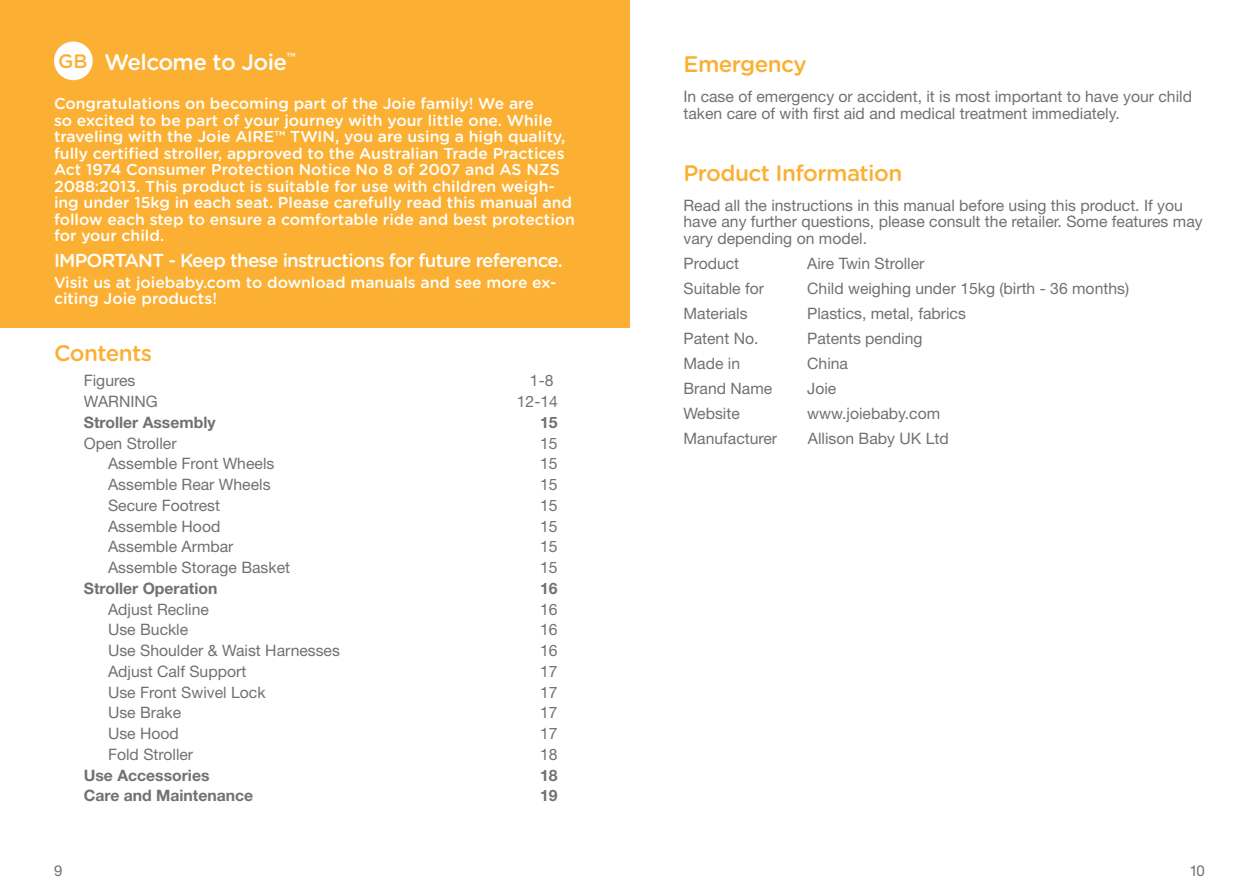
<style>
.page{position:relative;width:1259px;height:893px;background:#fff}
.page>*{position:absolute;margin:0;border:0;box-sizing:border-box;transform-origin:0 0}
.t1{font:500 22.5px "Gotham Rounded";letter-spacing:-.025em;color:#fbb033}
.t2{font:500 22.5px "Gotham Rounded";letter-spacing:-.025em;color:#fff}
.t3{font:500 19.5px "Gotham Rounded";color:#fbb033}
.t4{font:500 18.75px "Gotham Rounded";letter-spacing:-.04em;color:#fff}
.内容{font:15.75px/16.5px "Helvetica Neue LT Std";color:#717074}
.t5{font:500 15.75px/16.5px "Gotham Rounded";color:#fff}
.t6{font:700 15.75px "Helvetica Neue LT Std";color:#717074}
.t7{font:15px "Helvetica Neue LT Std";color:#717074}
</style>
<div class="page">
<div style="left:0;top:0;width:629px;height:328px;background:#fbb033"></div>
<div style="left:54px;top:42px;width:39px;height:38px;background:#fff;border-radius:50%"></div>
<p class="t3" style="left:58px;top:47px;width:31px">GB</p>
<p class="t2" style="left:104px;top:46px;width:193px">Welcome to Joie<sup>™</sup></p>
<p class="t5" style="left:54px;top:95px;width:522px">Congratulations on becoming part of the Joie family! We are<br>so excited to be part of your journey with your little one. While traveling with the Joie AIRE™ TWIN, you are using a high quality, fully certified stroller, approved to the Australian Trade Practices Act 1974 Consumer Protection Notice No 8 of 2007 and AS NZS 2088:2013. This product is suitable for use with children weigh&shy;ing under 15kg in each seat. Please carefully read this manual and follow each step to ensure a comfortable ride and best protection for your child.</p>
<p class="t4" style="left:54px;top:247px;width:510px">IMPORTANT - Keep these instructions for future reference.</p>
<p class="t5" style="left:54px;top:273px;width:504px">Visit us at joiebaby.com to download manuals and see more ex&shy;citing Joie products!</p>
<p class="t1" style="left:54px;top:337px;width:100px">Contents</p>
<p class="内容" style="left:84px;top:372px;width:53px">Figures</p>
<p class="内容" style="left:530px;top:372px;width:25px">1-8</p>
<p class="内容" style="left:84px;top:393px;width:75px">WARNING</p>
<p class="内容" style="left:517px;top:393px;width:43px">12-14</p>
<p class="t6" style="left:84px;top:412px;width:133px">Stroller Assembly</p>
<p class="t6" style="left:540px;top:412px;width:19px">15</p>
<p class="内容" style="left:84px;top:434px;width:94px">Open Stroller</p>
<p class="内容" style="left:540px;top:434px;width:19px">15</p>
<p class="内容" style="left:108px;top:455px;width:168px">Assemble Front Wheels</p>
<p class="内容" style="left:540px;top:455px;width:19px">15</p>
<p class="内容" style="left:108px;top:476px;width:164px">Assemble Rear Wheels</p>
<p class="内容" style="left:540px;top:476px;width:19px">15</p>
<p class="内容" style="left:108px;top:497px;width:114px">Secure Footrest</p>
<p class="内容" style="left:540px;top:497px;width:19px">15</p>
<p class="内容" style="left:108px;top:517px;width:114px">Assemble Hood</p>
<p class="内容" style="left:540px;top:517px;width:19px">15</p>
<p class="内容" style="left:108px;top:538px;width:127px">Assemble Armbar</p>
<p class="内容" style="left:540px;top:538px;width:19px">15</p>
<p class="内容" style="left:108px;top:559px;width:184px">Assemble Storage Basket</p>
<p class="内容" style="left:540px;top:559px;width:19px">15</p>
<p class="t6" style="left:84px;top:578px;width:135px">Stroller Operation</p>
<p class="t6" style="left:540px;top:578px;width:19px">16</p>
<p class="内容" style="left:108px;top:600px;width:102px">Adjust Recline</p>
<p class="内容" style="left:540px;top:600px;width:19px">16</p>
<p class="内容" style="left:108px;top:621px;width:82px">Use Buckle</p>
<p class="内容" style="left:540px;top:621px;width:19px">16</p>
<p class="内容" style="left:108px;top:642px;width:233px">Use Shoulder &amp; Waist Harnesses</p>
<p class="内容" style="left:540px;top:642px;width:19px">16</p>
<p class="内容" style="left:108px;top:663px;width:140px">Adjust Calf Support</p>
<p class="内容" style="left:540px;top:663px;width:19px">17</p>
<p class="内容" style="left:108px;top:683px;width:159px">Use Front Swivel Lock</p>
<p class="内容" style="left:540px;top:683px;width:19px">17</p>
<p class="内容" style="left:108px;top:704px;width:75px">Use Brake</p>
<p class="内容" style="left:540px;top:704px;width:19px">17</p>
<p class="内容" style="left:108px;top:725px;width:72px">Use Hood</p>
<p class="内容" style="left:540px;top:725px;width:19px">17</p>
<p class="内容" style="left:108px;top:746px;width:87px">Fold Stroller</p>
<p class="内容" style="left:540px;top:746px;width:19px">18</p>
<p class="t6" style="left:84px;top:765px;width:127px">Use Accessories</p>
<p class="t6" style="left:540px;top:765px;width:19px">18</p>
<p class="t6" style="left:84px;top:786px;width:171px">Care and Maintenance</p>
<p class="t6" style="left:540px;top:786px;width:19px">19</p>
<p class="t1" style="left:683px;top:48px;width:125px">Emergency</p>
<p class="内容" style="left:683px;top:88px;width:510px">In case of emergency or accident, it is most important to have your child taken care of with first aid and medical treatment immediately.</p>
<p class="t1" style="left:683px;top:157px;width:220px">Product Information</p>
<p class="内容" style="left:683px;top:197px;width:521px">Read all the instructions in this manual before using this product. If you have any further questions, please consult the retailer. Some features may vary depending on model.</p>
<p class="内容" style="left:683px;top:255px;width:57px">Product</p>
<p class="内容" style="left:807px;top:255px;width:119px">Aire Twin Stroller</p>
<p class="内容" style="left:683px;top:280px;width:82px">Suitable for</p>
<p class="内容" style="left:807px;top:280px;width:323px">Child weighing under 15kg (birth - 36 months)</p>
<p class="内容" style="left:683px;top:305px;width:66px">Materials</p>
<p class="内容" style="left:807px;top:305px;width:160px">Plastics, metal, fabrics</p>
<p class="内容" style="left:683px;top:330px;width:76px">Patent No.</p>
<p class="内容" style="left:807px;top:330px;width:117px">Patents pending</p>
<p class="内容" style="left:683px;top:355px;width:58px">Made in</p>
<p class="内容" style="left:807px;top:355px;width:42px">China</p>
<p class="内容" style="left:683px;top:380px;width:90px">Brand Name</p>
<p class="内容" style="left:807px;top:380px;width:31px">Joie</p>
<p class="内容" style="left:683px;top:405px;width:58px">Website</p>
<p class="内容" style="left:807px;top:405px;width:134px">www.joiebaby.com</p>
<p class="内容" style="left:683px;top:430px;width:95px">Manufacturer</p>
<p class="内容" style="left:808px;top:430px;width:142px">Allison Baby UK Ltd</p>
<p class="t7" style="left:54px;top:861px;width:10px">9</p>
<p class="t7" style="left:1189px;top:862px;width:17px">10</p>
</div>
